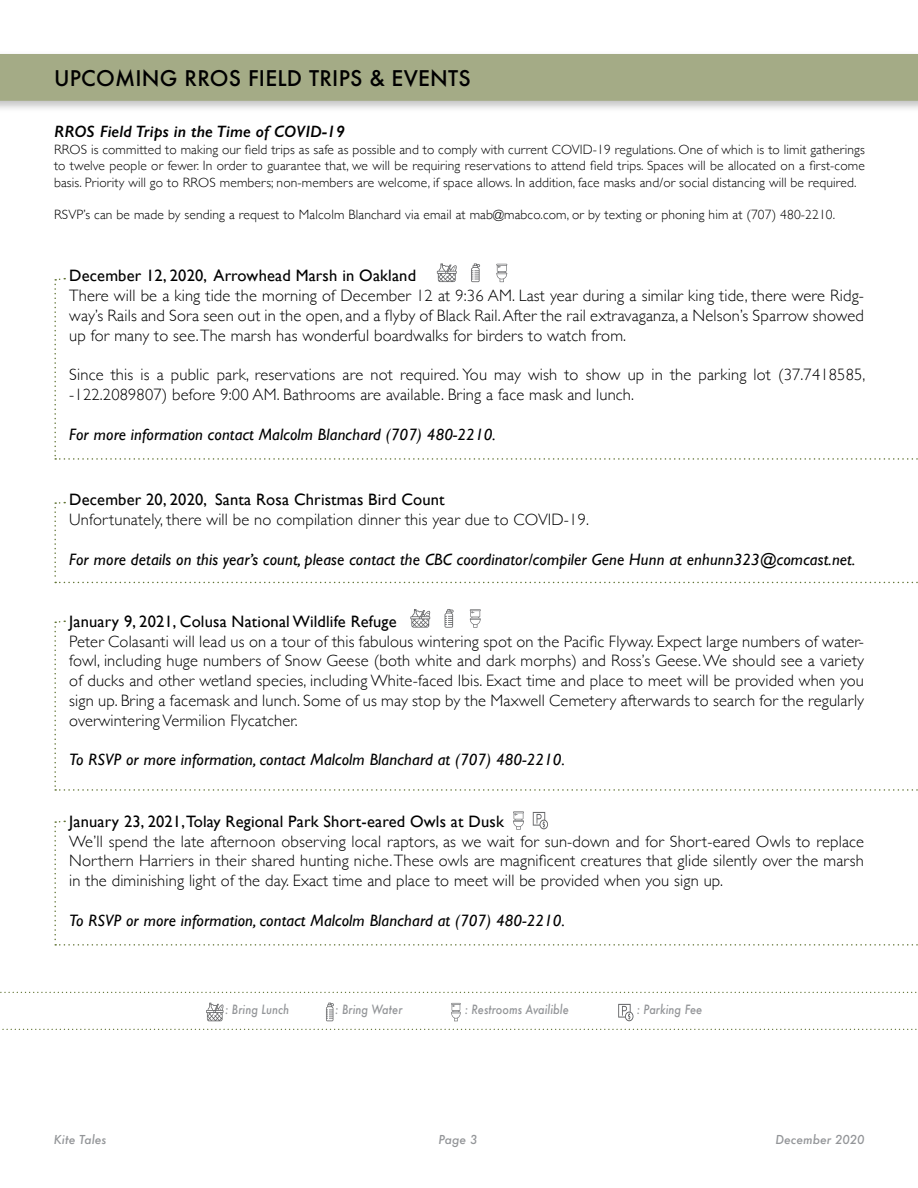
<style>
.page{position:relative;width:918px;height:1188px;background:#fff}
.page>*{position:absolute;margin:0;border:0;box-sizing:border-box;transform-origin:0 0}
.t1{font:500 21px "Futura";letter-spacing:.01em;color:#000}
.t2{font:300 16.5px/19.8px "Gill Sans";letter-spacing:.01em;color:#000;text-align:justify}
.t3{font:italic 16.5px "Gill Sans";letter-spacing:.01em;color:#000}
.t4{font:16.5px "Gill Sans";letter-spacing:.01em;color:#000}
.t5{font:italic 600 16.5px "Gill Sans";letter-spacing:.01em;color:#000}
.t6{font:300 13.5px/16.2px "Gill Sans";letter-spacing:.01em;color:#000;text-align:justify}
.t7{font:italic 500 12.45px "Futura";color:#939598;scale:.88 1}
.t8{font:italic 500 12px "Futura";color:#939598}
</style>
<div class="page">
<div style="left:0;top:50px;width:918px;height:63px;background:#000;opacity:.25"></div>
<div style="left:0;top:54px;width:918px;height:47px;background:#a4ab86"></div>
<svg style="left:206px;top:1003px;width:18px;height:18px"></svg>
<svg style="left:326px;top:1003px;width:8px;height:18px"></svg>
<svg style="left:451px;top:1003px;width:10px;height:18px"></svg>
<svg style="left:618px;top:1004px;width:15px;height:17px"></svg>
<svg style="left:0;top:992px;width:917px;height:1px"></svg>
<svg style="left:2px;top:1029px;width:915px;height:1px"></svg>
<svg style="left:54px;top:609px;width:864px;height:182px"></svg>
<svg style="left:54px;top:263px;width:864px;height:197px"></svg>
<svg style="left:54px;top:502px;width:864px;height:81px"></svg>
<svg style="left:54px;top:811px;width:864px;height:135px"></svg>
<p class="t1" style="left:54px;top:64px;width:418px">UPCOMING RROS FIELD TRIPS &amp; EVENTS</p>
<p class="t5" style="left:54px;top:122px;width:293px">RROS Field Trips in the Time of COVID-19</p>
<p class="t6" style="left:54px;top:141px;width:812px">RROS is committed to making our field trips as safe as possible and to comply with current COVID-19 regulations. One of which is to limit gatherings to twelve people or fewer. In order to guarantee that, we will be requiring reservations to attend field trips. Spaces will be allocated on a first-come basis. Priority will go to RROS members; non-members are welcome, if space allows. In addition, face masks and/or social distancing will be required.</p>
<p class="t6" style="left:54px;top:206px;width:783px">RSVP’s can be made by sending a request to Malcolm Blanchard via email at mab@mabco.com, or by texting or phoning him at (707) 480-2210.</p>
<p class="t4" style="left:69px;top:266px;width:348px">December 12, 2020, Arrowhead Marsh in Oakland</p>
<p class="t2" style="left:69px;top:285px;width:796px">There will be a king tide the morning of December 12 at 9:36 AM. Last year during a similar king tide, there were Ridg&shy;way’s Rails and Sora seen out in the open, and a flyby of Black Rail. After the rail extravaganza, a Nelson’s Sparrow showed up for many to see. The marsh has wonderful boardwalks for birders to watch from.</p>
<p class="t2" style="left:69px;top:364px;width:798px">Since this is a public park, reservations are not required. You may wish to show up in the parking lot (37.7418585, -122.2089807) before 9:00 AM. Bathrooms are available. Bring a face mask and lunch.</p>
<p class="t3" style="left:69px;top:425px;width:428px">For more information contact Malcolm Blanchard (707) 480-2210.</p>
<p class="t4" style="left:69px;top:490px;width:377px">December 20, 2020, Santa Rosa Christmas Bird Count</p>
<p class="t2" style="left:69px;top:509px;width:521px">Unfortunately, there will be no compilation dinner this year due to COVID-19.</p>
<p class="t3" style="left:69px;top:550px;width:788px">For more details on this year’s count, please contact the CBC coordinator/compiler Gene Hunn at enhunn323@comcast.net.</p>
<p class="t4" style="left:69px;top:611px;width:329px">January 9, 2021, Colusa National Wildlife Refuge</p>
<p class="t2" style="left:69px;top:630px;width:796px">Peter Colasanti will lead us on a tour of this fabulous wintering spot on the Pacific Flyway. Expect large numbers of water&shy;fowl, including huge numbers of Snow Geese (both white and dark morphs) and Ross’s Geese. We should see a variety of ducks and other wetland species, including White-faced Ibis. Exact time and place to meet will be provided when you sign up. Bring a facemask and lunch. Some of us may stop by the Maxwell Cemetery afterwards to search for the regularly overwintering Vermilion Flycatcher.</p>
<p class="t3" style="left:69px;top:750px;width:497px">To RSVP or more information, contact Malcolm Blanchard at (707) 480-2210.</p>
<p class="t4" style="left:69px;top:812px;width:436px">January 23, 2021, Tolay Regional Park Short-eared Owls at Dusk</p>
<p class="t2" style="left:69px;top:831px;width:796px">We’ll spend the late afternoon observing local raptors, as we wait for sun-down and for Short-eared Owls to replace Northern Harriers in their shared hunting niche. These owls are magnificent creatures that glide silently over the marsh in the diminishing light of the day. Exact time and place to meet will be provided when you sign up.</p>
<p class="t3" style="left:69px;top:911px;width:497px">To RSVP or more information, contact Malcolm Blanchard at (707) 480-2210.</p>
<p class="t7" style="left:225px;top:1001px;width:74px">: Bring Lunch</p>
<p class="t7" style="left:335px;top:1001px;width:78px">: Bring Water</p>
<p class="t7" style="left:465px;top:1001px;width:120px">: Restrooms Availible</p>
<p class="t7" style="left:637px;top:1001px;width:76px">: Parking Fee</p>
<p class="t8" style="left:54px;top:1131px;width:54px">Kite Tales</p>
<p class="t8" style="left:439px;top:1131px;width:40px">Page 3</p>
<p class="t8" style="left:776px;top:1131px;width:91px">December 2020</p>
</div>
